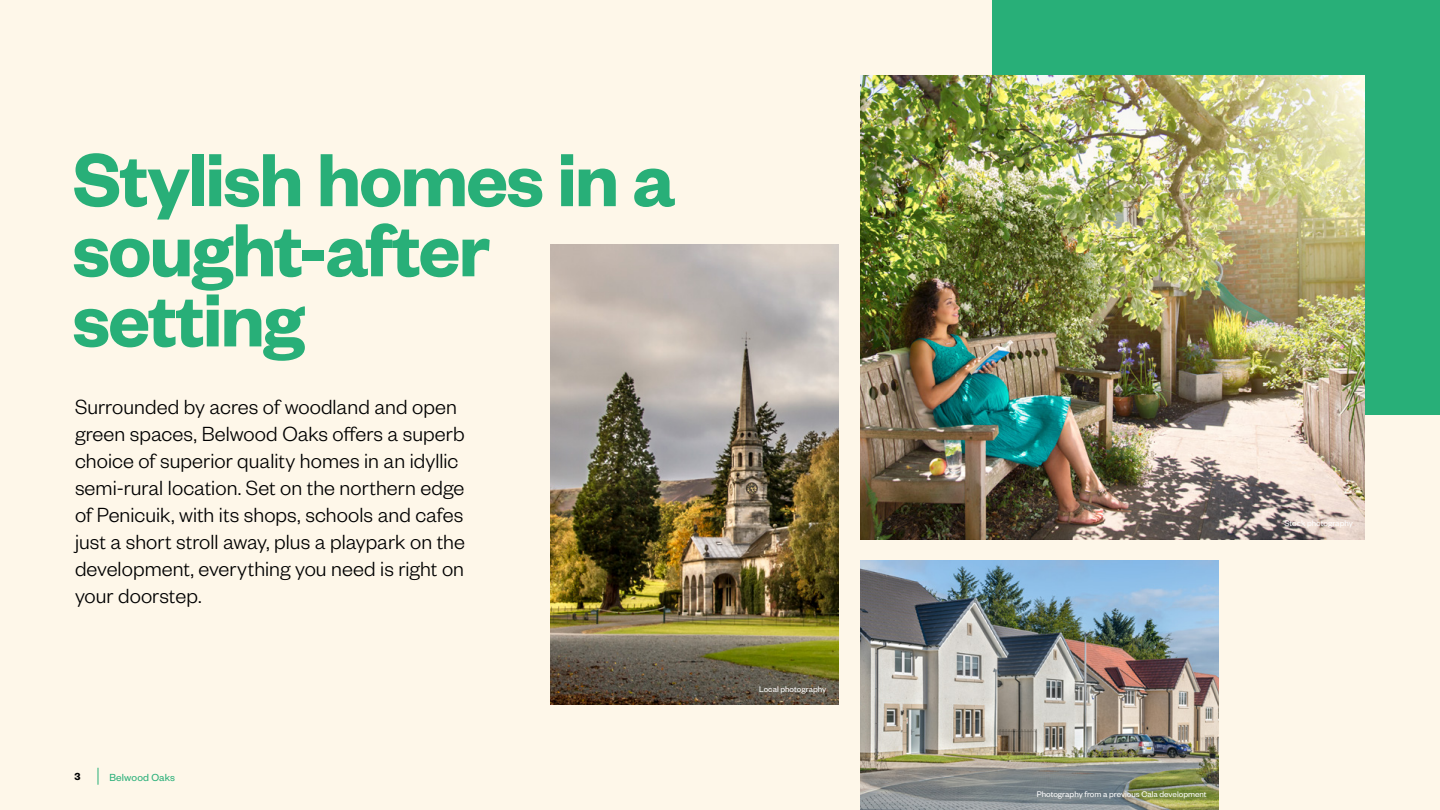
<style>
.page{position:relative;width:1440px;height:810px;background:#fef7e9}
.page>*{position:absolute;margin:0;border:0;box-sizing:border-box;transform-origin:0 0}
.t1{font:82.5px/70.1px "Founders Grotesk Sm Bd";letter-spacing:-.025em;color:#28af78}
.t2{font:300 22.5px/27px "Founders Grotesk";letter-spacing:.005em;color:#000}
.t3{font:11.25px "Founders Grotesk";letter-spacing:.01em;color:#28af78}
.t4{font:11.25px "Founders Grotesk Sm Bd";color:#000}
.t5{font:9px "Founders Grotesk";color:#fff}
</style>
<div class="page">
<div style="left:992px;top:1px;width:448px;height:414px;background:#28af78"></div>
<img style="left:861px;top:75px;width:504px;height:464px">
<img style="left:861px;top:561px;width:358px;height:249px">
<img style="left:550px;top:245px;width:288px;height:459px">
<svg style="left:98px;top:768px;width:1px;height:17px"></svg>
<h1 class="t1" style="left:73px;top:141px;width:604px">Stylish homes in a sought-after setting</h1>
<p class="t2" style="left:75px;top:392px;width:391px">Surrounded by acres of woodland and open green spaces, Belwood Oaks offers a superb choice of superior quality homes in an idyllic semi-rural location. Set on the northern edge of Penicuik, with its shops, schools and cafes just a short stroll away, plus a playpark on the development, everything you need is right on your doorstep.</p>
<p class="t4" style="left:74px;top:770px;width:8px">3</p>
<p class="t3" style="left:110px;top:770px;width:67px">Belwood Oaks</p>
<p class="t5" style="left:759px;top:683px;width:69px">Local photography</p>
<p class="t5" style="left:1284px;top:518px;width:70px">Stock photography</p>
<p class="t5" style="left:1037px;top:789px;width:171px">Photography from a previous Cala development</p>
</div>
